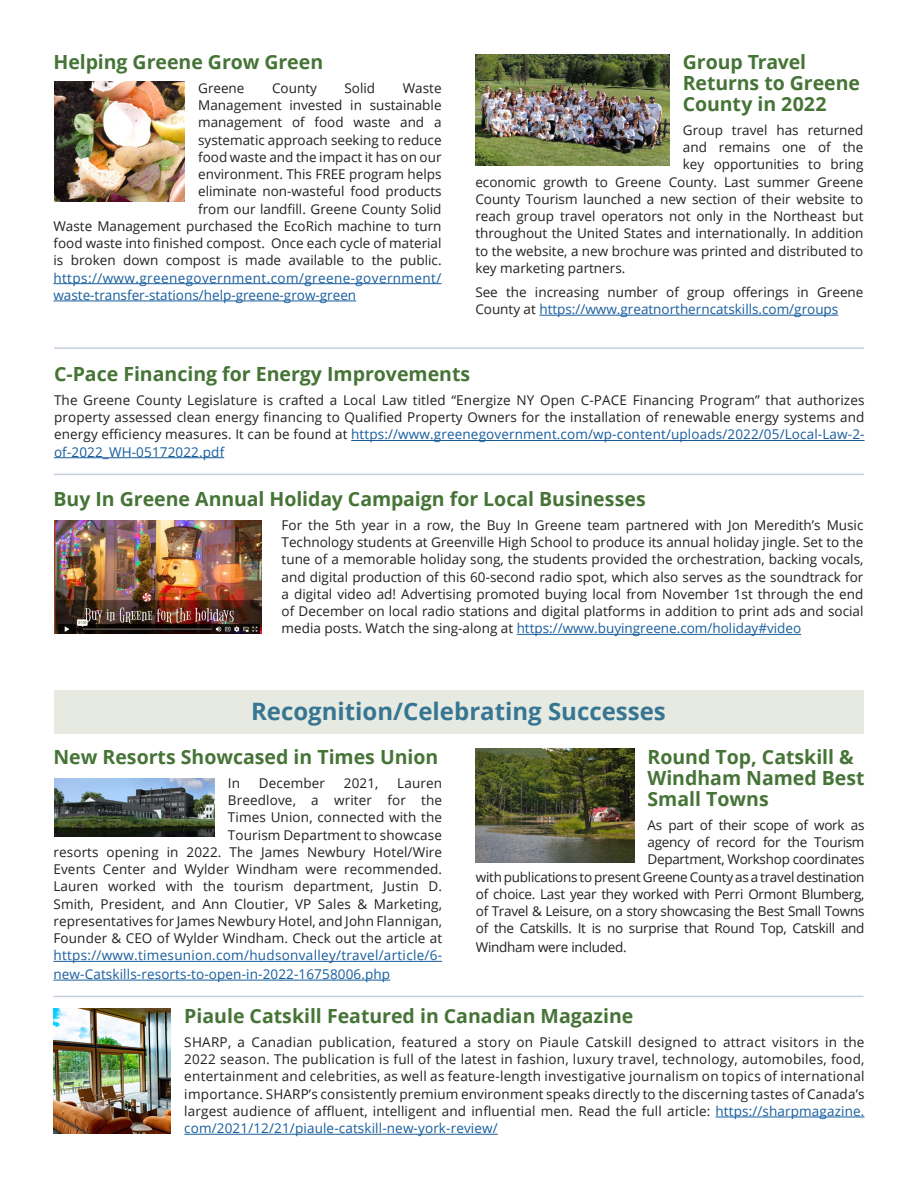
<style>
.page{position:relative;width:918px;height:1188px;background:#fff}
.page>*{position:absolute;margin:0;border:0;box-sizing:border-box;transform-origin:0 0}
.t1{font:700 24px "Open Sans";color:#377693}
.t2{font:700 19.5px/21px "Open Sans";color:#457436}
.t3{font:13.5px/17.2px "Open Sans";color:#231f20;text-align:justify}
.t4{font:13.5px/17.2px "Open Sans";letter-spacing:-.02em;color:#231f20;text-align:right}
.t5{font:13.5px "Open Sans";letter-spacing:.01em;color:#175d9e}
.t6{font:13.5px "Open Sans";letter-spacing:.03em;color:#175d9e}
.s1{color:#175d9e}
</style>
<div class="page">
<hr style="left:53px;top:961px;width:389px;height:1px;background:#175d9e">
<hr style="left:53px;top:980px;width:337px;height:1px;background:#175d9e">
<div style="left:54px;top:690px;width:810px;height:43px;background:#e6eae0"></div>
<img style="left:54px;top:778px;width:160px;height:59px">
<img style="left:476px;top:749px;width:158px;height:114px">
<hr style="left:715px;top:1117px;width:150px;height:1px;background:#175d9e">
<hr style="left:184px;top:1134px;width:314px;height:1px;background:#175d9e">
<img style="left:53px;top:1008px;width:118px;height:126px">
<hr style="left:53px;top:996px;width:810px;height:1px;background:#c6d0db">
<hr style="left:53px;top:283px;width:389px;height:1px;background:#175d9e">
<hr style="left:53px;top:301px;width:303px;height:1px;background:#175d9e">
<hr style="left:539px;top:315px;width:299px;height:1px;background:#175d9e">
<img style="left:475px;top:54px;width:194px;height:111px">
<img style="left:54px;top:520px;width:207px;height:113px">
<img style="left:54px;top:82px;width:131px;height:120px">
<hr style="left:517px;top:634px;width:284px;height:1px;background:#175d9e">
<hr style="left:351px;top:440px;width:514px;height:1px;background:#175d9e">
<hr style="left:54px;top:457px;width:170px;height:1px;background:#175d9e">
<hr style="left:54px;top:474px;width:810px;height:1px;background:#c6d0db">
<hr style="left:54px;top:347px;width:810px;height:2px;background:#c6d0db">
<p class="t2" style="left:53px;top:51px;width:271px">Helping Greene Grow Green</p>
<p class="t3" style="left:198px;top:79px;width:48px">Greene</p>
<p class="t3" style="left:272px;top:79px;width:46px">County</p>
<p class="t3" style="left:345px;top:79px;width:32px">Solid</p>
<p class="t3" style="left:403px;top:79px;width:40px">Waste</p>
<p class="t3" style="left:198px;top:96px;width:245px">Management invested in sustainable</p>
<p class="t3" style="left:198px;top:114px;width:245px">management of food waste and a</p>
<p class="t3" style="left:198px;top:131px;width:245px">systematic approach seeking to reduce</p>
<p class="t3" style="left:198px;top:148px;width:245px">food waste and the impact it has on our</p>
<p class="t3" style="left:198px;top:165px;width:245px">environment. This FREE program helps</p>
<p class="t3" style="left:198px;top:183px;width:245px">eliminate non-wasteful food products</p>
<p class="t3" style="left:198px;top:200px;width:245px">from our landfill. Greene County Solid</p>
<p class="t3" style="left:53px;top:217px;width:390px">Waste Management purchased the EcoRich machine to turn</p>
<p class="t3" style="left:53px;top:234px;width:390px">food waste into finished compost. Once each cycle of material</p>
<p class="t3" style="left:53px;top:252px;width:390px">is broken down compost is made available to the public.</p>
<p class="t6" style="left:53px;top:269px;width:389px">https://www.greenegovernment.com/greene-government/</p>
<p class="t5" style="left:53px;top:286px;width:304px">waste-transfer-stations/help-greene-grow-green</p>
<p class="t2" style="left:683px;top:51px;width:179px">Group Travel<br>Returns to Greene<br>County in 2022</p>
<p class="t3" style="left:683px;top:121px;width:182px">Group travel has returned</p>
<p class="t3" style="left:683px;top:138px;width:182px">and remains one of the</p>
<p class="t3" style="left:683px;top:156px;width:182px">key opportunities to bring</p>
<p class="t3" style="left:475px;top:173px;width:390px">economic growth to Greene County. Last summer Greene</p>
<p class="t3" style="left:475px;top:190px;width:390px">County Tourism launched a new section of their website to</p>
<p class="t3" style="left:475px;top:207px;width:390px">reach group travel operators not only in the Northeast but</p>
<p class="t3" style="left:475px;top:225px;width:390px">throughout the United States and internationally. In addition</p>
<p class="t3" style="left:475px;top:242px;width:390px">to the website, a new brochure was printed and distributed to</p>
<p class="t3" style="left:475px;top:259px;width:152px">key marketing partners.</p>
<p class="t3" style="left:475px;top:283px;width:390px">See the increasing number of group offerings in Greene<br>County at <span class="s1">https://www.greatnortherncatskills.com/groups</span></p>
<p class="t2" style="left:54px;top:363px;width:418px">C-Pace Financing for Energy Improvements</p>
<p class="t3" style="left:54px;top:391px;width:812px">The Greene County Legislature is crafted a Local Law titled “Energize NY Open C-PACE Financing Program” that authorizes property assessed clean energy financing to Qualified Property Owners for the installation of renewable energy systems and energy efficiency measures. It can be found at <span class="s1">https://www.greenegovernment.com/wp-content/uploads/2022/05/Local-Law-2- of-2022_WH-05172022.pdf</span></p>
<p class="t2" style="left:53px;top:488px;width:594px">Buy In Greene Annual Holiday Campaign for Local Businesses</p>
<p class="t3" style="left:282px;top:516px;width:583px">For the 5th year in a row, the Buy In Greene team partnered with Jon Meredith’s Music Technology students at Greenville High School to produce its annual holiday jingle. Set to the tune of a memorable holiday song, the students provided the orchestration, backing vocals, and digital production of this 60-second radio spot, which also serves as the soundtrack for a digital video ad! Advertising promoted buying local from November 1st through the end of December on local radio stations and digital platforms in addition to print ads and social media posts. Watch the sing-along at <span class="s1">https://www.buyingreene.com/holiday#video</span></p>
<p class="t1" style="left:251px;top:694px;width:416px">Recognition/Celebrating Successes</p>
<p class="t2" style="left:53px;top:746px;width:387px">New Resorts Showcased in Times Union</p>
<p class="t3" style="left:228px;top:774px;width:14px">In</p>
<p class="t3" style="left:259px;top:774px;width:68px">December</p>
<p class="t3" style="left:344px;top:774px;width:36px">2021,</p>
<p class="t3" style="left:53px;top:774px;width:390px;text-align:right">Lauren<br>Breedlove, a writer for the<br>Times Union, connected with the<br>Tourism Department to showcase<br>resorts opening in 2022. The James Newbury Hotel/Wire Events Center and Wylder Windham were recommended.<br>Lauren worked with the tourism department, Justin D.<br>Smith, President, and Ann Cloutier, VP Sales &amp; Marketing, representatives for James Newbury Hotel, and John Flannigan, Founder &amp; CEO of Wylder Windham. Check out the article at <span class="s1">https://www.timesunion.com/hudsonvalley/travel/article/6-</span></p>
<p class="t5" style="left:53px;top:965px;width:338px">new-Catskills-resorts-to-open-in-2022-16758006.php</p>
<p class="t2" style="left:648px;top:746px;width:219px">Round Top, Catskill &amp;<br>Windham Named Best<br>Small Towns</p>
<p class="t4" style="left:476px;top:816px;width:390px">As part of their scope of work as<br>agency of record for the Tourism<br>Department, Workshop coordinates<br>with publications to present Greene County as a travel destination of choice. Last year they worked with Perri Ormont Blumberg, of Travel &amp; Leisure, on a story showcasing the Best Small Towns of the Catskills. It is no surprise that Round Top, Catskill and</p>
<p class="t4" style="left:476px;top:938px;width:152px">Windham were included.</p>
<p class="t2" style="left:184px;top:1005px;width:451px">Piaule Catskill Featured in Canadian Magazine</p>
<p class="t3" style="left:184px;top:1033px;width:682px">SHARP, a Canadian publication, featured a story on Piaule Catskill designed to attract visitors in the 2022 season. The publication is full of the latest in fashion, luxury travel, technology, automobiles, food, entertainment and celebrities, as well as feature-length investigative journalism on topics of international importance. SHARP’s consistently premium environment speaks directly to the discerning tastes of Canada’s largest audience of affluent, intelligent and influential men. Read the full article: <span class="s1">https://sharpmagazine. com/2021/12/21/piaule-catskill-new-york-review/</span></p>
</div>
